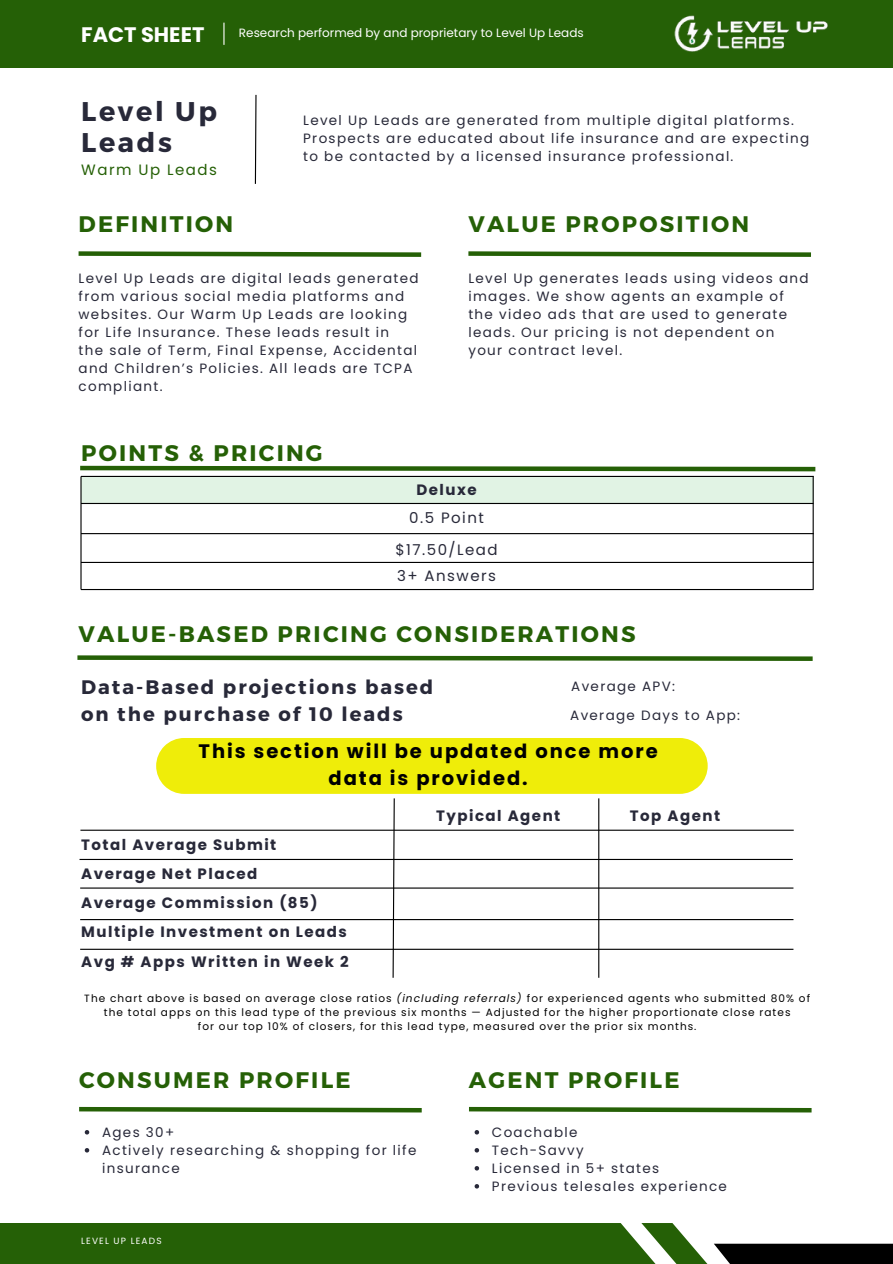
<style>
.page{position:relative;width:893px;height:1264px;background:#fff}
.page>*{position:absolute;margin:0;border:0;box-sizing:border-box;transform-origin:0 0}
.t1{font:700 27px/30.3px "Montserrat";letter-spacing:.1em;color:#282939}
.t2{font:700 22.5px "Montserrat";letter-spacing:.1em;color:#256006}
.t3{font:700 21px "Poppins";color:#fff}
.t4{font:700 19.5px/27px "Montserrat";letter-spacing:.105em;color:#282939}
.t5{font:700 19.5px/27px "Poppins";letter-spacing:.1em;color:#000;text-align:center}
.t6{font:700 15px/29.2px "Poppins";letter-spacing:.1em;color:#282939}
.t7{font:15px "Poppins";letter-spacing:.1em;color:#282939}
.t8{font:15px "Poppins";letter-spacing:.1em;color:#256006}
.t9{font:13.5px/18px "Poppins";letter-spacing:.1em;color:#282939}
.t10{font:12px "Poppins";color:#fff}
.t11{font:10.5px/14px "Poppins";letter-spacing:.1em;color:#000;text-align:center}
.t12{font:9px "Poppins";letter-spacing:.13em;color:#fff}
.s1{font-style:italic}
</style>
<div class="page">
<svg style="left:0;top:1223px;width:892px;height:40px"></svg>
<div style="left:0;top:0;width:892px;height:67px;background:#256006"></div>
<img style="left:674px;top:15px;width:154px;height:37px">
<svg style="left:254px;top:94px;width:3px;height:90px"></svg>
<svg style="left:79px;top:1106px;width:343px;height:7px"></svg>
<svg style="left:469px;top:1106px;width:343px;height:7px"></svg>
<svg style="left:80px;top:465px;width:736px;height:7px"></svg>
<svg style="left:78px;top:251px;width:344px;height:6px;background:#5b8744"></svg>
<svg style="left:468px;top:251px;width:343px;height:6px;background:#5b8743"></svg>
<svg style="left:223px;top:23px;width:1px;height:22px"></svg>
<svg style="left:77px;top:655px;width:736px;height:6px;background:#5b8744"></svg>
<div style="left:81px;top:476px;width:732px;height:27px;background:#e1f3e4"></div>
<hr style="left:81px;top:503px;width:732px;height:1px;background:#000">
<hr style="left:81px;top:476px;width:732px;height:1px;background:#000">
<hr style="left:81px;top:533px;width:732px;height:1px;background:#000">
<hr style="left:81px;top:562px;width:732px;height:1px;background:#000">
<hr style="left:81px;top:589px;width:732px;height:1px;background:#000">
<hr style="left:80px;top:476px;width:2px;height:113px;background:#000">
<hr style="left:812px;top:476px;width:1px;height:113px;background:#000">
<hr style="left:80px;top:829px;width:713px;height:1px;background:#000">
<hr style="left:79px;top:858px;width:713px;height:2px;background:#000">
<hr style="left:80px;top:887px;width:713px;height:1px;background:#000">
<hr style="left:80px;top:919px;width:713px;height:1px;background:#000">
<hr style="left:80px;top:948px;width:713px;height:1px;background:#000">
<svg style="left:156px;top:738px;width:551px;height:240px"></svg>
<svg style="left:85px;top:1130px;width:4px;height:4px"></svg>
<svg style="left:85px;top:1148px;width:4px;height:4px"></svg>
<svg style="left:474px;top:1130px;width:5px;height:4px"></svg>
<svg style="left:474px;top:1148px;width:5px;height:4px"></svg>
<svg style="left:474px;top:1166px;width:5px;height:4px"></svg>
<svg style="left:474px;top:1184px;width:5px;height:4px"></svg>
<h6 class="t3" style="left:81px;top:20px;width:125px">FACT SHEET</h6>
<h2 class="t1" style="left:81px;top:95px;width:137px">Level Up<br>Leads</h2>
<h5 class="t8" style="left:81px;top:159px;width:137px">Warm Up Leads</h5>
<p class="t10" style="left:239px;top:24px;width:346px">Research performed by and proprietary to Level Up Leads</p>
<p class="t9" style="left:303px;top:112px;width:507px">Level Up Leads are generated from multiple digital platforms.<br>Prospects are educated about life insurance and are expecting to be contacted by a licensed insurance professional.</p>
<p class="t2" style="left:79px;top:209px;width:156px">DEFINITION</p>
<p class="t2" style="left:468px;top:209px;width:282px">VALUE PROPOSITION</p>
<h5 class="t9" style="left:79px;top:269px;width:341px">Level Up Leads are digital leads generated from various social media platforms and websites. Our Warm Up Leads are looking for Life Insurance. These leads result in<br>the sale of Term, Final Expense, Accidental and Children’s Policies. All leads are TCPA compliant.</h5>
<h3 class="t9" style="left:468px;top:269px;width:341px">Level Up generates leads using videos and images. We show agents an example of the video ads that are used to generate leads. Our pricing is not dependent on your contract level.</h3>
<p class="t2" style="left:81px;top:438px;width:243px">POINTS &amp; PRICING</p>
<p class="t6" style="left:416px;top:475px;width:62px">Deluxe</p>
<h1 class="t7" style="left:409px;top:507px;width:76px">0.5 Point</h1>
<h5 class="t7" style="left:395px;top:539px;width:104px">$17.50/Lead</h5>
<p class="t7" style="left:397px;top:565px;width:100px">3+ Answers</p>
<h2 class="t2" style="left:78px;top:619px;width:558px">VALUE-BASED PRICING CONSIDERATIONS</h2>
<p class="t4" style="left:81px;top:672px;width:354px">Data-Based projections based on the purchase of 10 leads</p>
<h4 class="t9" style="left:571px;top:677px;width:105px">Average APV:</h4>
<p class="t9" style="left:570px;top:706px;width:171px">Average Days to App:</p>
<p class="t5" style="left:198px;top:737px;width:460px">This section will be updated once more data is provided.</p>
<p class="t6" style="left:81px;top:829px;width:267px">Total Average Submit<br>Average Net Placed<br>Average Commission (85)<br>Multiple Investment on Leads</p>
<h2 class="t6" style="left:81px;top:946px;width:269px">Avg # Apps Written in Week 2</h2>
<p class="t6" style="left:436px;top:800px;width:126px">Typical Agent</p>
<p class="t6" style="left:630px;top:800px;width:92px">Top Agent</p>
<h3 class="t11" style="left:84px;top:991px;width:727px">The chart above is based on average close ratios <span class="s1">(including referrals)</span> for experienced agents who submitted 80% of the total apps on this lead type of the previous six months — Adjusted for the higher proportionate close rates</h3>
<h5 class="t11" style="left:198px;top:1019px;width:500px">for our top 10% of closers, for this lead type, measured over the prior six months.</h5>
<h2 class="t2" style="left:79px;top:1065px;width:273px">CONSUMER PROFILE</h2>
<h5 class="t2" style="left:469px;top:1065px;width:212px">AGENT PROFILE</h5>
<h2 class="t9" style="left:102px;top:1123px;width:74px">Ages 30+</h2>
<p class="t9" style="left:102px;top:1141px;width:316px">Actively researching &amp; shopping for life insurance</p>
<h2 class="t12" style="left:81px;top:1234px;width:82px">LEVEL UP LEADS</h2>
<p class="t9" style="left:492px;top:1123px;width:87px">Coachable</p>
<p class="t9" style="left:492px;top:1141px;width:93px">Tech-Savvy</p>
<p class="t9" style="left:492px;top:1159px;width:169px">Licensed in 5+ states</p>
<p class="t9" style="left:492px;top:1177px;width:236px">Previous telesales experience</p>
</div>
